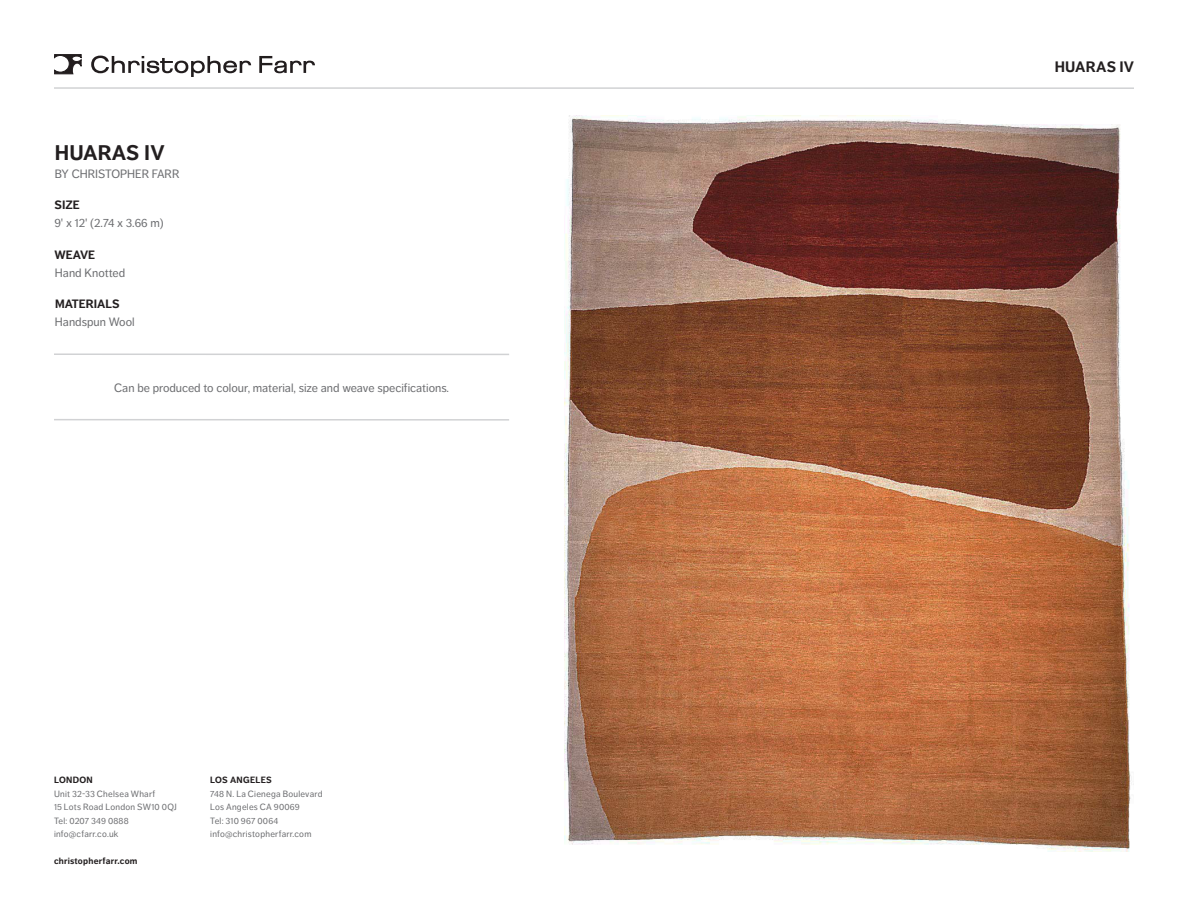
<style>
.page{position:relative;width:1188px;height:918px;background:#fff}
.page>*{position:absolute;margin:0;border:0;box-sizing:border-box;transform-origin:0 0}
.t1{font:700 21px "Dagny OT";letter-spacing:.005em;color:#231f20}
.t2{font:700 15px "Dagny OT";letter-spacing:.01em;color:#231f20}
.t3{font:12px/18px "Dagny OT";color:#6c6d70}
.t4{font:9px/13.5px "Dagny OT";letter-spacing:.025em;color:#6c6d70}
.t5{font:700 9px "Dagny OT";letter-spacing:.025em;color:#231f20}
.s1{font-weight:700;color:#231f20}
</style>
<div class="page">
<svg style="left:54px;top:54px;width:28px;height:21px"></svg>
<svg style="left:91px;top:56px;width:160px;height:21px"></svg>
<svg style="left:259px;top:56px;width:56px;height:17px"></svg>
<hr style="left:54px;top:87px;width:1080px;height:2px;background:#d1d2d4">
<img style="left:565px;top:115px;width:569px;height:736px">
<hr style="left:54px;top:353px;width:455px;height:2px;background:#d1d2d4">
<hr style="left:54px;top:419px;width:455px;height:2px;background:#d1d2d4">
<p class="t1" style="left:55px;top:140px;width:112px">HUARAS IV</p>
<p class="t3" style="left:55px;top:165px;width:126px">BY CHRISTOPHER FARR</p>
<p class="t3" style="left:54px;top:196px;width:111px"><span class="s1">SIZE<br></span>9' x 12' (2.74 x 3.66 m)</p>
<p class="t3" style="left:55px;top:246px;width:72px"><span class="s1">WEAVE<br></span>Hand Knotted</p>
<p class="t3" style="left:55px;top:295px;width:81px"><span class="s1">MATERIALS<br></span>Handspun Wool</p>
<p class="t3" style="left:114px;top:379px;width:336px">Can be produced to colour, material, size and weave specifications.</p>
<p class="t4" style="left:54px;top:773px;width:124px"><span class="s1">LONDON<br></span>Unit 32-33 Chelsea Wharf<br>15 Lots Road London SW10 0QJ<br>Tel: 0207 349 0888 info@cfarr.co.uk</p>
<p class="t5" style="left:54px;top:856px;width:85px">christopherfarr.com</p>
<p class="t4" style="left:210px;top:773px;width:114px"><span class="s1">LOS ANGELES<br></span>748 N. La Cienega Boulevard<br>Los Angeles CA 90069<br>Tel: 310 967 0064 info@christopherfarr.com</p>
<p class="t2" style="left:1055px;top:57px;width:81px">HUARAS IV</p>
</div>
